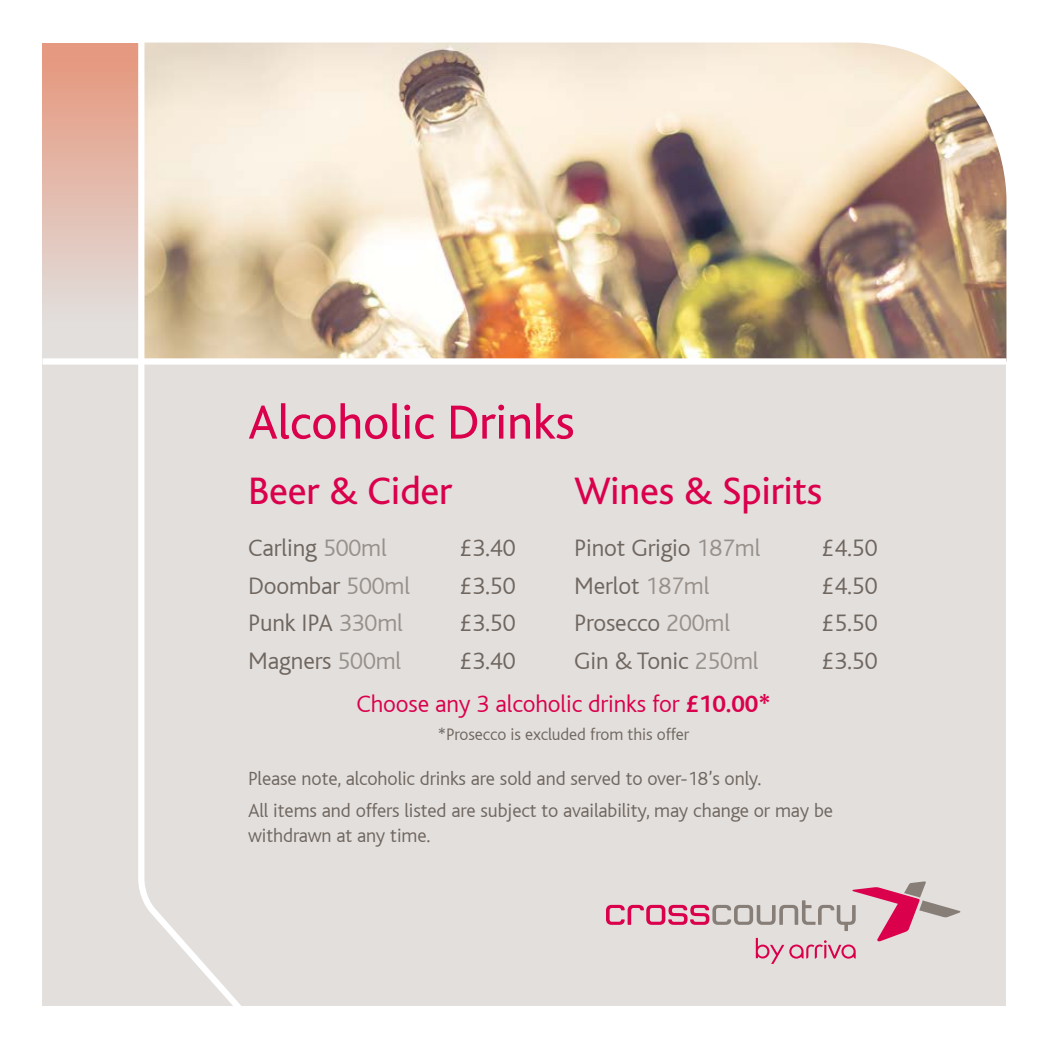
<style>
.page{position:relative;width:1049px;height:1049px;background:#fff}
.page>*{position:absolute;margin:0;border:0;box-sizing:border-box;transform-origin:0 0}
.t1{font:50px "Bliss";color:#da004c}
.t2{font:40px "Bliss";letter-spacing:-.005em;color:#da004c}
.t3{font:300 25px "Bliss";letter-spacing:-.005em;color:#6f665f}
.t4{font:300 25px/43.5px "Bliss";letter-spacing:-.005em;color:#da004c}
.t5{font:300 20px/32.5px "Bliss";letter-spacing:-.005em;color:#6f665f}
.t6{font:300 17.5px "Bliss";letter-spacing:-.005em;color:#6f665f}
.s1{color:#98908a}
.s2{color:#6f665f}
.s3{font-weight:700}
</style>
<div class="page">
<div style="left:43px;top:361px;width:963px;height:645px;background:#e2dfdd"></div>
<img style="left:251px;top:43px;width:755px;height:315px">
<div style="left:43px;top:43px;width:99px;height:318px;background:linear-gradient(to bottom,#e5967b,#e1e6e6)"></div>
<div style="left:43px;top:358px;width:963px;height:7px;background:#fff"></div>
<svg style="left:135px;top:42px;width:116px;height:964px"></svg>
<svg style="left:606px;top:881px;width:354px;height:83px"></svg>
<h1 class="t1" style="left:248px;top:396px;width:328px">Alcoholic Drinks</h1>
<h2 class="t2" style="left:248px;top:470px;width:206px">Beer &amp; Cider</h2>
<p class="t3" style="left:248px;top:535px;width:140px">Carling <span class="s1">500ml</span></p>
<p class="t3" style="left:460px;top:535px;width:57px">£3.40</p>
<p class="t3" style="left:248px;top:572px;width:163px">Doombar <span class="s1">500ml</span></p>
<p class="t3" style="left:460px;top:572px;width:57px">£3.50</p>
<p class="t3" style="left:248px;top:610px;width:156px">Punk IPA <span class="s1">330ml</span></p>
<p class="t3" style="left:460px;top:610px;width:57px">£3.50</p>
<p class="t3" style="left:248px;top:647px;width:155px">Magners <span class="s1">500ml</span></p>
<h2 class="t2" style="left:574px;top:470px;width:250px">Wines &amp; Spirits</h2>
<p class="t3" style="left:574px;top:535px;width:188px">Pinot Grigio <span class="s1">187ml</span></p>
<p class="t3" style="left:822px;top:535px;width:57px">£4.50</p>
<p class="t3" style="left:574px;top:572px;width:137px">Merlot <span class="s1">187ml</span></p>
<p class="t3" style="left:822px;top:572px;width:57px">£4.50</p>
<p class="t3" style="left:574px;top:610px;width:157px">Prosecco <span class="s1">200ml</span></p>
<p class="t3" style="left:822px;top:610px;width:57px">£5.50</p>
<p class="t3" style="left:574px;top:647px;width:186px">Gin &amp; Tonic <span class="s1">250ml</span></p>
<p class="t3" style="left:822px;top:647px;width:57px">£3.50</p>
<p class="t4" style="left:356px;top:639px;width:416px;text-indent:103px"><span class="s2">£3.40<br></span>Choose any 3 alcoholic drinks for <span class="s3">£10.00*</span></p>
<p class="t6" style="left:438px;top:725px;width:253px">*Prosecco is excluded from this offer</p>
<p class="t5" style="left:248px;top:762px;width:586px">Please note, alcoholic drinks are sold and served to over-18’s only.<br>All items and offers listed are subject to availability, may change or may be</p>
<p class="t5" style="left:248px;top:820px;width:184px">withdrawn at any time.</p>
</div>
